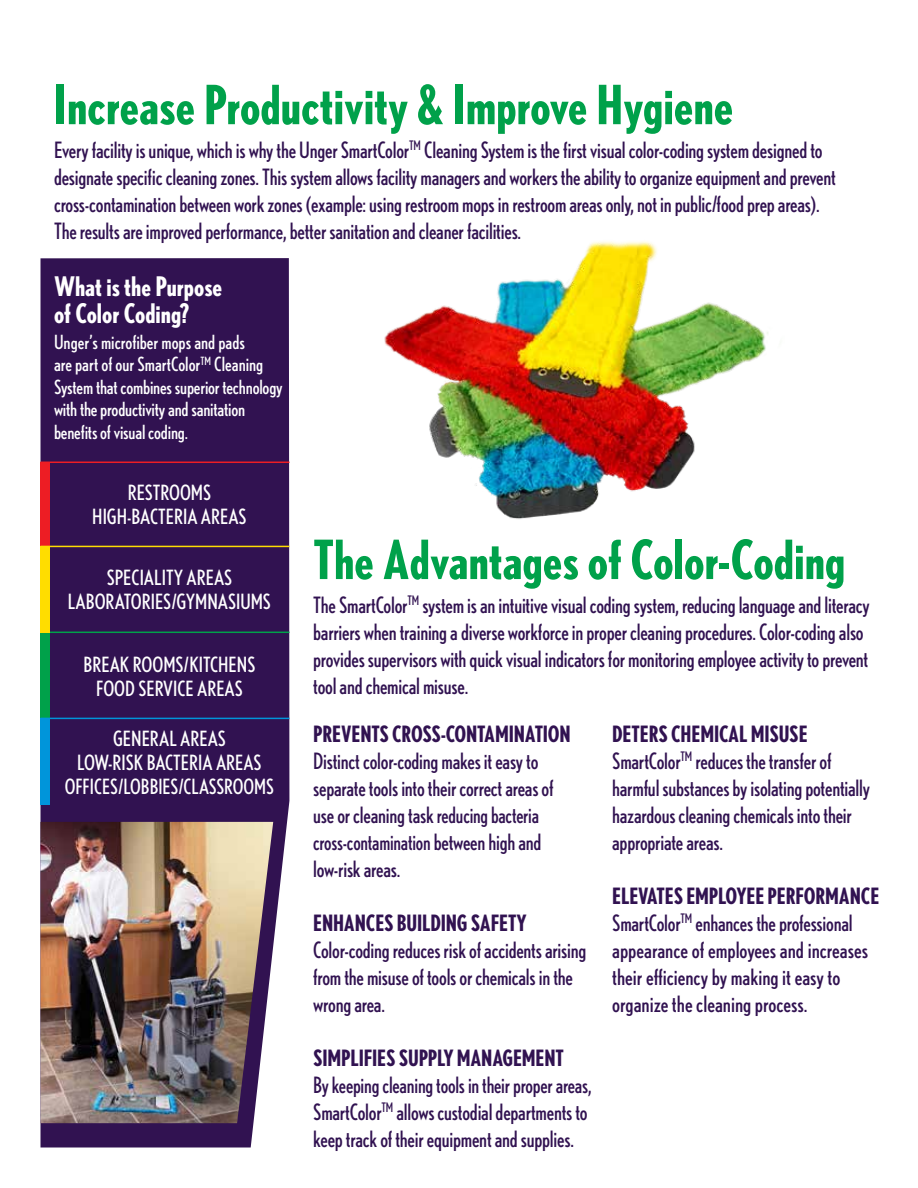
<style>
.page{position:relative;width:918px;height:1188px;background:#fff}
.page>*{position:absolute;margin:0;border:0;box-sizing:border-box;transform-origin:0 0}
.t1{font:700 condensed 54px "Nobel";color:#00a14a}
.t2{font:700 condensed 27px/27px "Nobel";color:#fff}
.t3{font:condensed 22.5px/27px "Nobel";letter-spacing:-.01em;color:#311251}
.t4{font:condensed 22.5px/27px "Nobel";letter-spacing:-.01em;color:#311251;scale:.95 1}
.t5{font:700 condensed 22.5px "Nobel";letter-spacing:-.01em;color:#311251}
.t6{font:condensed 21px/24px "Nobel";color:#fff;text-align:center}
.t7{font:condensed 19.5px/22.5px "Nobel";letter-spacing:-.01em;color:#fff}
.s1{font-weight:700}
</style>
<div class="page">
<div style="left:40px;top:258px;width:249px;height:890px;background:#311251"></div>
<div style="left:40px;top:633px;width:10px;height:86px;background:#00a14a"></div>
<hr style="left:40px;top:632px;width:249px;height:1px;background:#00a14a">
<div style="left:40px;top:462px;width:10px;height:87px;background:#ed1d24"></div>
<hr style="left:40px;top:462px;width:249px;height:1px;background:#ed1d24">
<div style="left:40px;top:546px;width:10px;height:87px;background:#fd0"></div>
<hr style="left:40px;top:546px;width:249px;height:1px;background:#fd0">
<div style="left:40px;top:718px;width:10px;height:87px;background:#0095da"></div>
<hr style="left:40px;top:718px;width:249px;height:1px;background:#0095da">
<img style="left:40px;top:822px;width:233px;height:301px">
<img style="left:384px;top:241px;width:384px;height:278px">
<h1 class="t1" style="left:54px;top:73px;width:681px">Increase Productivity &amp; Improve Hygiene</h1>
<p class="t3" style="left:54px;top:136px;width:783px">Every facility is unique, which is why the Unger SmartColor<sup>TM</sup> Cleaning System is the first visual color-coding system designed to designate specific cleaning zones. This system allows facility managers and workers the ability to organize equipment and prevent cross-contamination between work zones (example: using restroom mops in restroom areas only, not in public/food prep areas).<br>The results are improved performance, better sanitation and cleaner facilities.</p>
<p class="t2" style="left:54px;top:272px;width:170px">What is the Purpose of Color Coding?</p>
<p class="t7" style="left:54px;top:330px;width:230px">Unger’s microfiber mops and pads<br>are part of our SmartColor<sup>TM</sup> Cleaning System that combines superior technology with the productivity and sanitation benefits of visual coding.</p>
<p class="t6" style="left:92px;top:480px;width:156px">RESTROOMS<br>HIGH-BACTERIA AREAS</p>
<p class="t6" style="left:68px;top:566px;width:205px">SPECIALITY AREAS<br>LABORATORIES/GYMNASIUMS</p>
<p class="t6" style="left:84px;top:652px;width:173px">BREAK ROOMS/KITCHENS<br>FOOD SERVICE AREAS</p>
<p class="t6" style="left:65px;top:727px;width:211px">GENERAL AREAS<br>LOW-RISK BACTERIA AREAS<br>OFFICES/LOBBIES/CLASSROOMS</p>
<h1 class="t1" style="left:313px;top:528px;width:534px">The Advantages of Color-Coding</h1>
<p class="t3" style="left:313px;top:591px;width:558px">The SmartColor<sup>TM</sup> system is an intuitive visual coding system, reducing language and literacy barriers when training a diverse workforce in proper cleaning procedures. Color-coding also provides supervisors with quick visual indicators for monitoring employee activity to prevent tool and chemical misuse.</p>
<p class="t5" style="left:313px;top:720px;width:259px">PREVENTS CROSS-CONTAMINATION</p>
<p class="t3" style="left:313px;top:747px;width:242px">Distinct color-coding makes it easy to separate tools into their correct areas of use or cleaning task reducing bacteria cross-contamination between high and low-risk areas.</p>
<p class="t5" style="left:313px;top:909px;width:215px">ENHANCES BUILDING SAFETY</p>
<p class="t3" style="left:313px;top:936px;width:275px">Color-coding reduces risk of accidents arising from the misuse of tools or chemicals in the wrong area.</p>
<p class="t5" style="left:313px;top:1044px;width:252px">SIMPLIFIES SUPPLY MANAGEMENT</p>
<p class="t4" style="left:313px;top:1071px;width:295px">By keeping cleaning tools in their proper areas,<br>SmartColor<sup>TM</sup> allows custodial departments to keep track of their equipment and supplies.</p>
<p class="t3" style="left:612px;top:720px;width:259px"><span class="s1">DETERS CHEMICAL MISUSE </span>SmartColor<sup>TM</sup> reduces the transfer of harmful substances by isolating potentially hazardous cleaning chemicals into their appropriate areas.</p>
<p class="t3" style="left:612px;top:882px;width:269px"><span class="s1">ELEVATES EMPLOYEE PERFORMANCE </span>SmartColor<sup>TM</sup> enhances the professional appearance of employees and increases their efficiency by making it easy to organize the cleaning process.</p>
</div>
